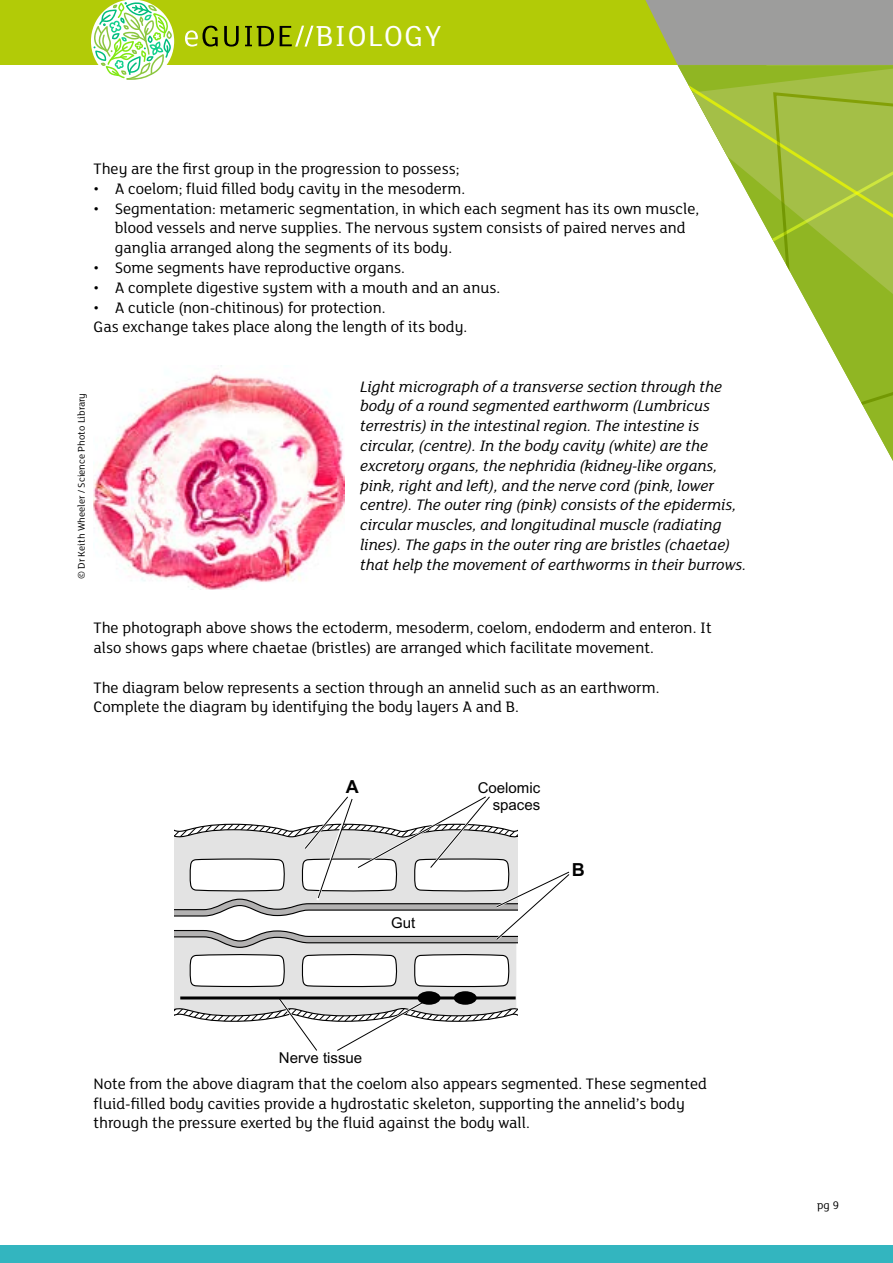
<style>
.page{position:relative;width:893px;height:1263px;background:#fff}
.page>*{position:absolute;margin:0;border:0;box-sizing:border-box;transform-origin:0 0}
.t1{font:31.5px "FS Lola";letter-spacing:.05em;color:#fff}
.t2{font:18px "Arial";color:#000}
.t3{font:700 18px "Arial";color:#000}
.t4{font:700 18px "Arial";color:#000}
.t5{font:16.5px/19.8px "FS Lola";color:#000}
.t6{font:italic 16.5px/19.8px "FS Lola";color:#000}
.t7{font:15px/16.5px "Arial";color:#000;text-align:right}
.t8{font:12px "FS Lola";color:#000}
.t9{font:10.5px "FS Lola";color:#000}
.s1{font-weight:700}
</style>
<div class="page">
<div style="left:0;top:0;width:893px;height:65px;background:#b2cb07"></div>
<svg style="left:645px;top:0;width:248px;height:65px;background:#9ea091"></svg>
<svg style="left:678px;top:65px;width:215px;height:391px"></svg>
<svg style="left:771px;top:91px;width:122px;height:336px"></svg>
<div style="left:0;top:1246px;width:893px;height:17px;background:#33b5bf"></div>
<svg style="left:185px;top:26px;width:33px;height:21px"></svg>
<svg style="left:224px;top:26px;width:15px;height:21px"></svg>
<svg style="left:245px;top:26px;width:29px;height:20px"></svg>
<svg style="left:280px;top:26px;width:33px;height:21px"></svg>
<div style="left:91px;top:0;width:83px;height:83px;background:#fff;border-radius:50%"></div>
<svg style="left:94px;top:2px;width:78px;height:78px"></svg>
<img style="left:94px;top:373px;width:250px;height:216px">
<svg style="left:174px;top:796px;width:396px;height:255px"></svg>
<div style="left:418px;top:991px;width:22px;height:14px;background:#000;border-radius:50%"></div>
<hr style="left:180px;top:996px;width:336px;height:3px;background:#000">
<h1 class="t1" style="left:316px;top:15px;width:127px">BIOLOGY</h1>
<p class="t5" style="left:94px;top:158px;width:367px">They are the first group in the progression to possess;</p>
<p class="t5" style="left:94px;top:178px;width:373px">• A coelom; fluid filled body cavity in the mesoderm.</p>
<p class="t5" style="left:115px;top:198px;width:586px;text-indent:-21px">• Segmentation: metameric segmentation, in which each segment has its own muscle, blood vessels and nerve supplies. The nervous system consists of paired nerves and ganglia arranged along the segments of its body.</p>
<p class="t5" style="left:94px;top:257px;width:313px">• Some segments have reproductive organs.</p>
<p class="t5" style="left:94px;top:277px;width:408px">• A complete digestive system with a mouth and an anus.</p>
<p class="t5" style="left:94px;top:297px;width:375px">• A cuticle (non-chitinous) for protection.<br>Gas exchange takes place along the length of its body.</p>
<p class="t9" style="left:74px;top:579px;width:188px;rotate:-90deg">© Dr Keith Wheeler / Science Photo Library</p>
<p class="t6" style="left:360px;top:376px;width:388px">Light micrograph of a transverse section through the body of a round segmented earthworm (Lumbricus terrestris) in the intestinal region. The intestine is circular, (centre). In the body cavity (white) are the excretory organs, the nephridia (kidney-like organs, pink, right and left), and the nerve cord (pink, lower centre). The outer ring (pink) consists of the epidermis, circular muscles, and longitudinal muscle (radiating lines). The gaps in the outer ring are bristles (chaetae) that help the movement of earthworms in their burrows.</p>
<p class="t5" style="left:94px;top:617px;width:620px">The photograph above shows the ectoderm, mesoderm, coelom, endoderm and enteron. It also shows gaps where chaetae (bristles) are arranged which facilitate movement.</p>
<p class="t5" style="left:94px;top:677px;width:567px">The diagram below represents a section through an annelid such as an earthworm.<br>Complete the diagram by identifying the body layers A and B.</p>
<p class="t3" style="left:330px;top:677px;width:84px">Section A</p>
<p class="t4" style="left:346px;top:776px;width:14px">A</p>
<p class="t7" style="left:391px;top:914px;width:26px">Gut</p>
<p class="t7" style="left:279px;top:1049px;width:85px">Nerve tissue</p>
<p class="t7" style="left:478px;top:780px;width:64px">Coelomic spaces</p>
<p class="t4" style="left:572px;top:859px;width:14px">B</p>
<p class="t5" style="left:94px;top:1073px;width:615px">Note from the above diagram that the coelom also appears segmented. These segmented fluid-filled body cavities provide a hydrostatic skeleton, supporting the annelid’s body through the pressure exerted by the fluid against the body wall.</p>
<p class="t2" style="left:125px;top:1108px;width:297px"><span class="s1">(i)</span> Identify the body layers <span class="s1">A</span> and <span class="s1">B</span>.</p>
<p class="t8" style="left:817px;top:1197px;width:23px">pg 9</p>
</div>
